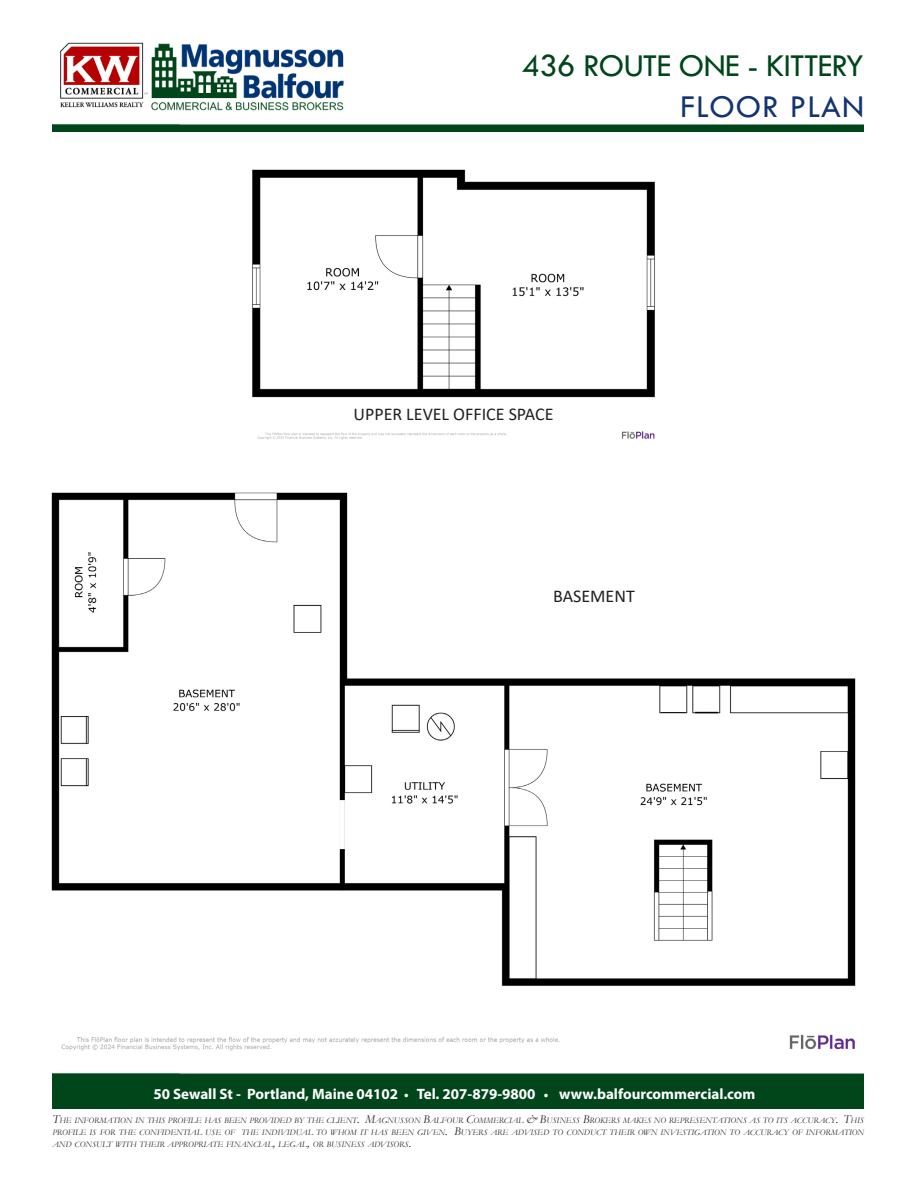
<style>
.page{position:relative;width:918px;height:1188px;background:#fff}
.page>*{position:absolute;margin:0;border:0;box-sizing:border-box;transform-origin:0 0}
.t1{font:33px "Tw Cen";letter-spacing:-.02em;color:#00461a}
.t2{font:33px "Tw Cen";letter-spacing:.03em;color:#133473}
.t3{font:18px "Calibri";color:#231f20}
.t4{font:700 15px "Myriad Pro";color:#fff}
.t5{font:italic 8.4px/12px "Garamond";color:#231f20;text-align:justify}
.s1{font-size:13.5px}
.s2{font-size:12px}
</style>
<div class="page">
<img style="left:60px;top:42px;width:88px;height:66px">
<img style="left:151px;top:43px;width:193px;height:68px">
<img style="left:52px;top:123px;width:812px;height:9px">
<div style="left:52px;top:1072px;width:812px;height:36px;background:#01461a"></div>
<img style="left:252px;top:169px;width:403px;height:271px">
<img style="left:51px;top:492px;width:805px;height:559px">
<p class="t1" style="left:522px;top:46px;width:344px">436 ROUTE ONE - KITTERY</p>
<p class="t2" style="left:681px;top:86px;width:185px">FLOOR PLAN</p>
<p class="t3" style="left:354px;top:402px;width:202px">UPPER LEVEL OFFICE SPACE</p>
<p class="t3" style="left:553px;top:584px;width:83px">BASEMENT</p>
<p class="t4" style="left:156px;top:1084px;width:598px">95 Indi St. - Portland, Maine 04101 <span class="s1">•</span> Tel. 207-774-7715 <span class="s1">•</span> www.balfourcommercial.com</p>
<p class="t5" style="left:52px;top:1114px;width:813px"><span class="s2">T</span>HE INFORMATION IN THIS PROFILE HAS BEEN PROVIDED BY THE CLIENT<span class="s2">. M</span>AGNUSSON <span class="s2">B</span>ALFOUR <span class="s2">C</span>OMMERCIAL <span class="s2">&amp; B</span>USINESS <span class="s2">B</span>ROKERS MAKES NO REPRESENTATIONS AS TO ITS ACCURACY<span class="s2">. T</span>HIS PROFILE IS FOR THE CONFIDENTIAL USE OF THE INDIVIDUAL TO WHOM IT HAS BEEN GIVEN<span class="s2">. B</span>UYERS ARE ADVISED TO CONDUCT THEIR OWN INVESTIGATION TO ACCURACY OF INFORMATION AND CONSULT WITH THEIR APPROPRIATE FINANCIAL<span class="s2">,</span> LEGAL<span class="s2">,</span> OR BUSINESS ADVISORS<span class="s2">.</span></p>
<p class="t4" style="left:153px;top:1084px;width:604px">50 Sewall St - Portland, Maine 04102 <span class="s1">•</span> Tel. 207-879-9800 <span class="s1">•</span> www.balfourcommercial.com</p>
</div>
